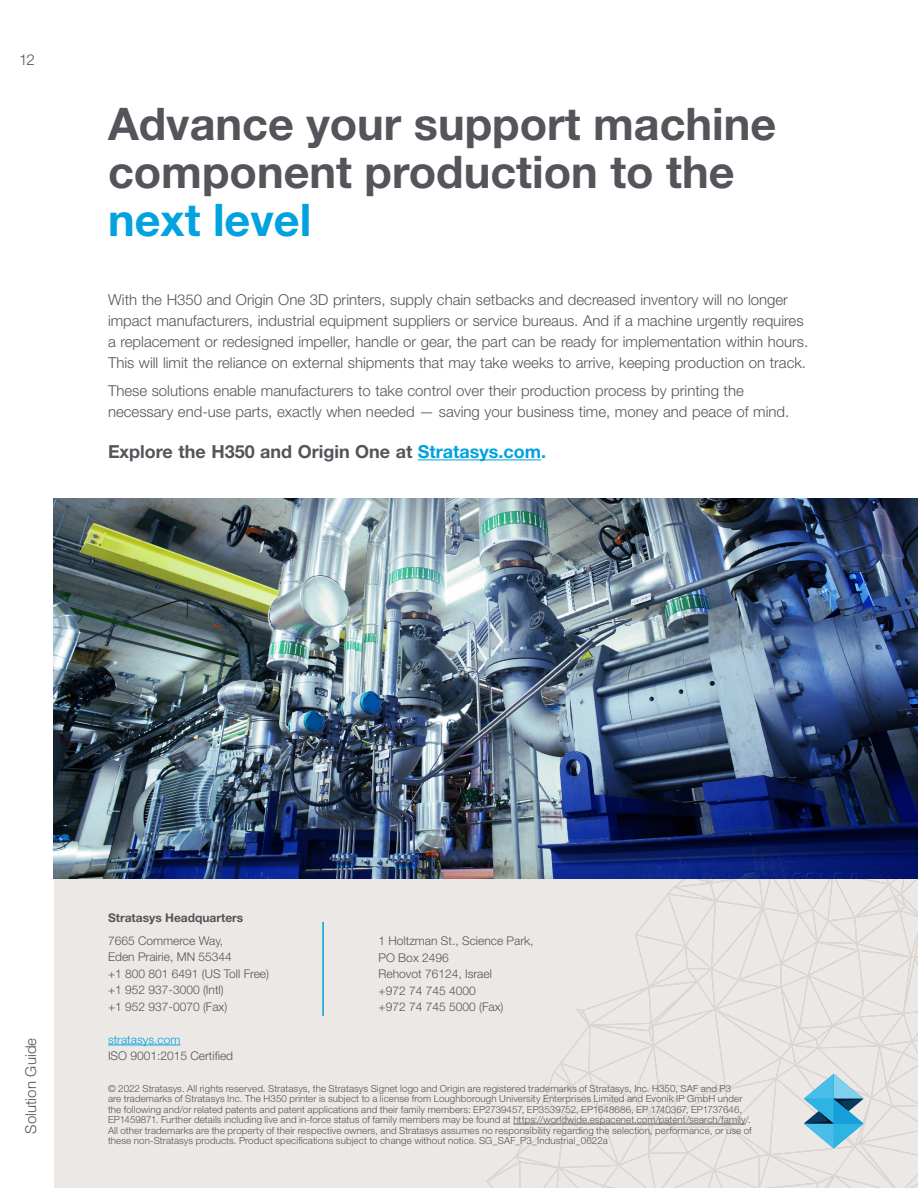
<style>
.page{position:relative;width:918px;height:1188px;background:#fff}
.page>*{position:absolute;margin:0;border:0;box-sizing:border-box;transform-origin:0 0}
.t1{font:700 45px/48px "Helvetica Neue LT Std";color:#54555a}
.t2{font:700 45px "Helvetica Neue LT Std";color:#00a2df}
.t3{font:700 18px "Helvetica Neue LT Std";color:#54555a}
.t4{font:300 15px/21px "Helvetica Neue LT Std";color:#54555a}
.t5{font:300 12px/16.5px "Helvetica Neue LT Std";color:#54555a}
.t6{font:700 12px "Helvetica Neue LT Std";color:#54555a}
.t7{font:300 12px "Helvetica Neue LT Std";color:#00a2df}
.t8{font:300 9.75px/10.5px "Helvetica Neue LT Std";letter-spacing:.01em;color:#54555a}
.s1{color:#00a2df}
</style>
<div class="page">
<div style="left:54px;top:878px;width:864px;height:310px;background:#ece8e5"></div>
<hr style="left:322px;top:922px;width:2px;height:94px;background:#00a2df">
<svg style="left:486px;top:878px;width:432px;height:310px"></svg>
<hr style="left:108px;top:1045px;width:72px;height:1px;background:#00a2df">
<hr style="left:513px;top:1124px;width:232px;height:1px;background:#54555a">
<hr style="left:418px;top:459px;width:123px;height:1px;background:#00a2df">
<img style="left:54px;top:499px;width:864px;height:379px">
<h3 class="t4" style="left:19px;top:49px;width:17px">12</h3>
<h1 class="t1" style="left:108px;top:99px;width:670px">Advance your support machine component production to the</h1>
<h1 class="t2" style="left:108px;top:192px;width:205px">next level</h1>
<p class="t4" style="left:108px;top:289px;width:702px">With the H350 and Origin One 3D printers, supply chain setbacks and decreased inventory will no longer impact manufacturers, industrial equipment suppliers or service bureaus. And if a machine urgently requires a replacement or redesigned impeller, handle or gear, the part can be ready for implementation within hours.<br>This will limit the reliance on external shipments that may take weeks to arrive, keeping production on track.</p>
<h3 class="t4" style="left:108px;top:380px;width:683px">These solutions enable manufacturers to take control over their production process by printing the necessary end-use parts, exactly when needed — saving your business time, money and peace of mind.</h3>
<h2 class="t3" style="left:108px;top:441px;width:440px">Explore the H350 and Origin One at <span class="s1">Stratasys.com.</span></h2>
<h3 class="t4" style="left:20px;top:1134px;width:98px;rotate:-90deg">Solution Guide</h3>
<p class="t6" style="left:108px;top:911px;width:137px">Stratasys Headquarters</p>
<p class="t5" style="left:108px;top:932px;width:163px">7665 Commerce Way,<br>Eden Prairie, MN 55344<br>+1 800 801 6491 (US Toll Free) +1 952 937-3000 (Intl)<br>+1 952 937-0070 (Fax)</p>
<p class="t7" style="left:108px;top:1032px;width:74px">stratasys.com</p>
<p class="t5" style="left:108px;top:1047px;width:127px">ISO 9001:2015 Certified</p>
<p class="t8" style="left:108px;top:1083px;width:645px">© 2022 Stratasys. All rights reserved. Stratasys, the Stratasys Signet logo and Origin are registered trademarks of Stratasys, Inc. H350, SAF and P3<br>are trademarks of Stratasys Inc. The H350 printer is subject to a license from Loughborough University Enterprises Limited and Evonik IP GmbH under the following and/or related patents and patent applications and their family members: EP2739457, EP3539752, EP1648686, EP 1740367, EP1737646, EP1459871. Further details including live and in-force status of family members may be found at https://worldwide.espacenet.com/patent/search/family/.<br>All other trademarks are the property of their respective owners, and Stratasys assumes no responsibility regarding the selection, performance, or use of these non-Stratasys products. Product specifications subject to change without notice. SG_SAF_P3_Industrial_0622a</p>
<p class="t5" style="left:379px;top:933px;width:156px">1 Holtzman St., Science Park,<br>PO Box 2496<br>Rehovot 76124, Israel<br>+972 74 745 4000<br>+972 74 745 5000 (Fax)</p>
</div>
